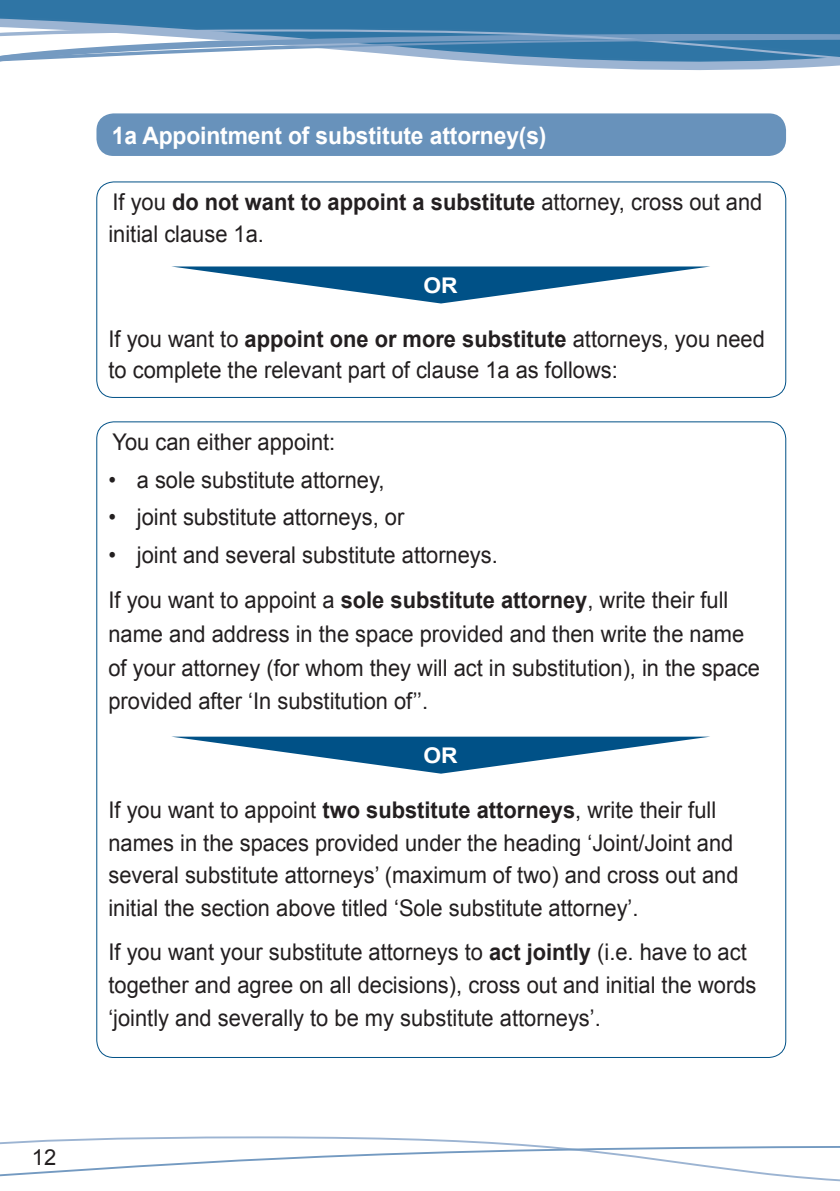
<style>
.page{position:relative;width:840px;height:1191px;background:#fff}
.page>*{position:absolute;margin:0;border:0;box-sizing:border-box;transform-origin:0 0}
.t1{font:700 24px "Arial";letter-spacing:-.005em;color:#fff;scale:.95 1}
.t2{font:23px/32.8px "Arial";color:#231f20;scale:.95 1}
.t3{font:22px "Arial";color:#231f20}
.t4{font:700 21.6px "Arial";color:#fff;scale:1.06 1}
.s1{font-weight:700}
</style>
<div class="page">
<div style="left:0;top:0;width:839px;height:14px;background:#2f75a5"></div>
<div style="left:0;top:14px;width:839px;height:7px;background:#2f75a5"></div>
<svg style="left:0;top:21px;width:839px;height:8px;background:#3f7eab"></svg>
<svg style="left:0;top:29px;width:839px;height:42px"></svg>
<svg style="left:0;top:1136px;width:520px;height:8px"></svg>
<svg style="left:0;top:1144px;width:839px;height:38px"></svg>
<div style="left:96px;top:113px;width:689px;height:43px;background:#6892bb;border-radius:17px"></div>
<svg style="left:172px;top:266px;width:538px;height:37px"></svg>
<div style="left:96px;top:182px;width:689px;height:216px;border:1px solid #005187;border-radius:17px"></div>
<svg style="left:172px;top:736px;width:538px;height:37px"></svg>
<p class="t3" style="left:32px;top:1142px;width:26px">12</p>
<p class="t1" style="left:112px;top:120px;width:459px">1a Appointment of substitute attorney(s)</p>
<p class="t2" style="left:108px;top:187px;width:689px;line-height:31.8px">If you <span class="s1">do not want to appoint a substitute</span> attorney, cross out and initial clause 1a.</p>
<p class="t4" style="left:423px;top:271px;width:34px">OR</p>
<p class="t2" style="left:108px;top:323px;width:692px;line-height:31.8px">If you want to <span class="s1">appoint one or more substitute</span> attorneys, you need to complete the relevant part of clause 1a as follows:</p>
<p class="t2" style="left:112px;top:426px;width:236px">You can either appoint:</p>
<p class="t2" style="left:108px;top:463px;width:292px">• a sole substitute attorney,</p>
<p class="t2" style="left:108px;top:501px;width:313px">• joint substitute attorneys, or</p>
<p class="t2" style="left:108px;top:532px;width:653px;line-height:45.2px">• joint and several substitute attorneys.<br>If you want to appoint a <span class="s1">sole substitute attorney</span>, write their full</p>
<p class="t2" style="left:108px;top:617px;width:687px;line-height:33.8px">name and address in the space provided and then write the name of your attorney (for whom they will act in substitution), in the space provided after ‘In substitution of’’.</p>
<p class="t4" style="left:423px;top:741px;width:34px">OR</p>
<p class="t2" style="left:108px;top:793px;width:664px">If you want to appoint <span class="s1">two substitute attorneys</span>, write their full names in the spaces provided under the heading ‘Joint/Joint and several substitute attorneys’ (maximum of two) and cross out and initial the section above titled ‘Sole substitute attorney’.</p>
<p class="t2" style="left:108px;top:936px;width:683px">If you want your substitute attorneys to <span class="s1">act jointly</span> (i.e. have to act together and agree on all decisions), cross out and initial the words ‘jointly and severally to be my substitute attorneys’.</p>
</div>
